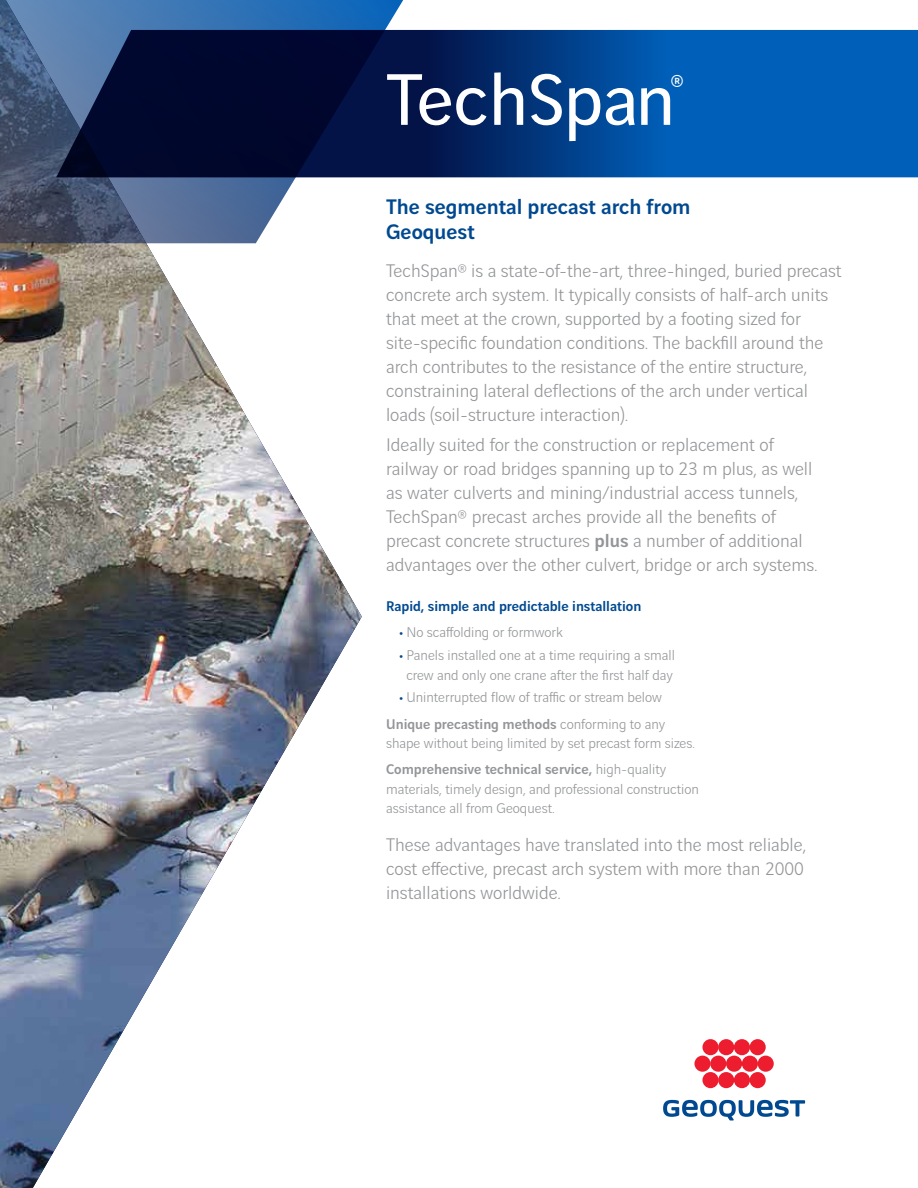
<style>
.page{position:relative;width:918px;height:1188px;background:#fff}
.page>*{position:absolute;margin:0;border:0;box-sizing:border-box;transform-origin:0 0}
.t1{font:78px "Vinci Sans";color:#fff}
.t2{font:34.5px "Vinci Sans";color:#fff}
.t3{font:500 22.5px/25.5px "Vinci Sans";color:#004990}
.t4{font:300 19.5px/24px "Vinci Sans";color:#939598}
.t5{font:300 15px/19.5px "Vinci Sans";color:#939598}
.t6{font:500 15px "Vinci Sans";color:#004990}
.s1{font-weight:500}
.s2{font-weight:500;color:#004990}
</style>
<div class="page">
<img style="left:0;top:243px;width:362px;height:945px">
<svg style="left:0;top:0;width:411px;height:243px"></svg>
<svg style="left:56px;top:30px;width:862px;height:147px;background:#043474"></svg>
<div style="left:750px;top:1039px;width:16px;height:16px;background:#ed1c2e;border-radius:50%"></div>
<div style="left:758px;top:1056px;width:16px;height:16px;background:#ed1c2e;border-radius:50%"></div>
<div style="left:742px;top:1056px;width:16px;height:16px;background:#ed1c2e;border-radius:50%"></div>
<div style="left:726px;top:1056px;width:16px;height:16px;background:#ed1c2e;border-radius:50%"></div>
<div style="left:710px;top:1056px;width:16px;height:16px;background:#ed1c2e;border-radius:50%"></div>
<div style="left:694px;top:1056px;width:17px;height:16px;background:#ed1c2e;border-radius:50%"></div>
<div style="left:734px;top:1039px;width:16px;height:16px;background:#ed1c2e;border-radius:50%"></div>
<div style="left:718px;top:1039px;width:16px;height:16px;background:#ed1c2e;border-radius:50%"></div>
<div style="left:702px;top:1039px;width:17px;height:16px;background:#ed1c2e;border-radius:50%"></div>
<div style="left:750px;top:1072px;width:16px;height:16px;background:#ed1c2e;border-radius:50%"></div>
<div style="left:734px;top:1072px;width:16px;height:16px;background:#ed1c2e;border-radius:50%"></div>
<div style="left:718px;top:1072px;width:16px;height:16px;background:#ed1c2e;border-radius:50%"></div>
<div style="left:702px;top:1072px;width:17px;height:16px;background:#ed1c2e;border-radius:50%"></div>
<svg style="left:663px;top:1100px;width:142px;height:20px"></svg>
<h1 class="t1" style="left:386px;top:41px;width:291px">TechSpan</h1>
<h2 class="t2" style="left:671px;top:56px;width:15px">®</h2>
<p class="t3" style="left:386px;top:191px;width:306px">The segmental precast arch from<br>Geoquest</p>
<p class="t4" style="left:386px;top:257px;width:457px">TechSpan® is a state-of-the-art, three-hinged, buried precast concrete arch system. It typically consists of half-arch units that meet at the crown, supported by a footing sized for site-specific foundation conditions. The backfill around the arch contributes to the resistance of the entire structure, constraining lateral deflections of the arch under vertical loads (soil-structure interaction).</p>
<p class="t4" style="left:386px;top:431px;width:433px">Ideally suited for the construction or replacement of railway or road bridges spanning up to 23 m plus, as well as water culverts and mining/industrial access tunnels, TechSpan® precast arches provide all the benefits of precast concrete structures <span class="s1">plus</span> a number of additional advantages over the other culvert, bridge or arch systems.</p>
<p class="t6" style="left:386px;top:595px;width:257px">Rapid, simple and predictable installation</p>
<p class="t5" style="left:400px;top:621px;width:165px"><span class="s2">•</span> No scaffolding or formwork</p>
<p class="t5" style="left:400px;top:644px;width:277px;text-align:center"><span class="s2">•</span> Panels installed one at a time requiring a small crew and only one crane after the first half day</p>
<p class="t5" style="left:386px;top:683px;width:281px;line-height:26.2px;text-align:right"><span class="s2">•</span> Uninterrupted flow of traffic or stream below<br><span class="s1">Unique precasting methods</span> conforming to any</p>
<p class="t5" style="left:386px;top:729px;width:310px;line-height:26.2px">shape without being limited by set precast form sizes.<br><span class="s1">Comprehensive technical service,</span> high-quality</p>
<p class="t5" style="left:386px;top:778px;width:314px">materials, timely design, and professional construction assistance all from Geoquest.</p>
<p class="t4" style="left:386px;top:831px;width:422px;text-align:justify">These advantages have translated into the most reliable, cost effective, precast arch system with more than 2000 installations worldwide.</p>
</div>
